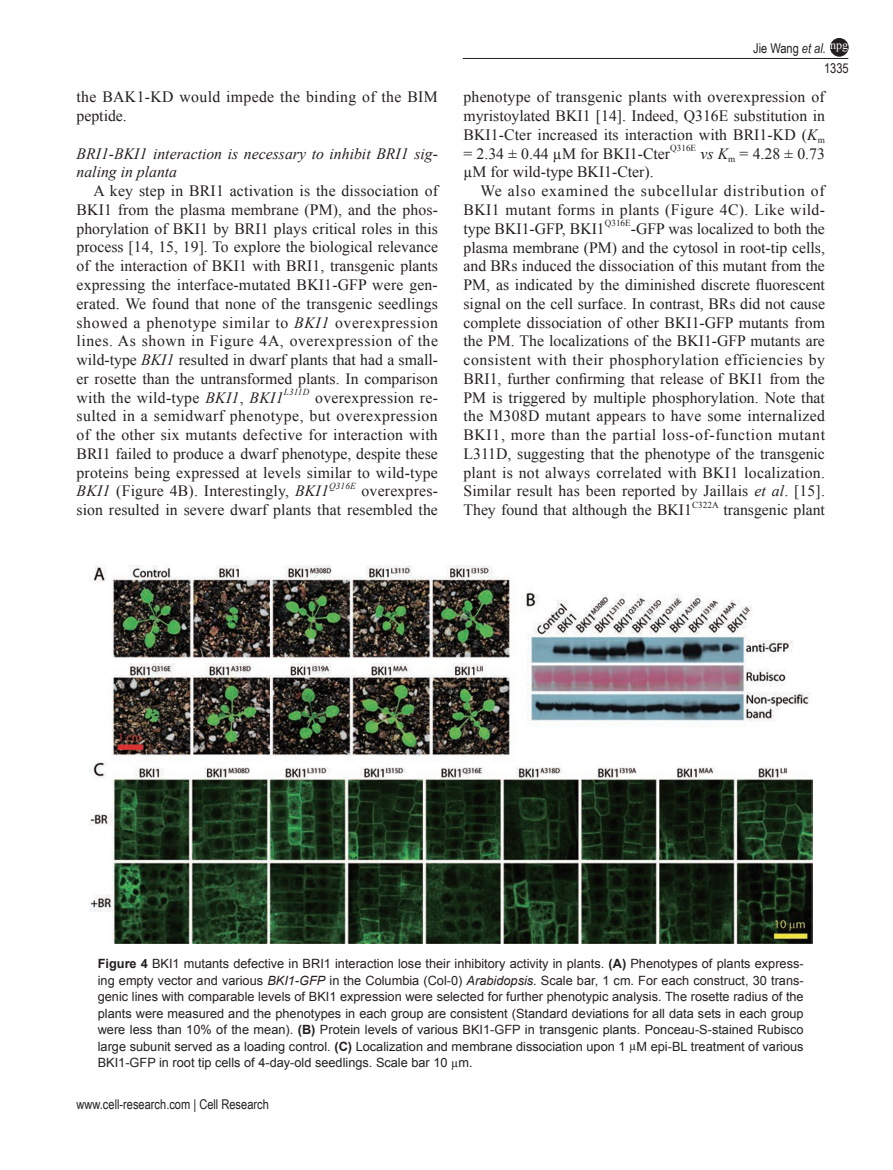
<style>
.page{position:relative;width:893px;height:1170px;background:#fff}
.page>*{position:absolute;margin:0;border:0;box-sizing:border-box;transform-origin:0 0}
.t1{font:15.75px/18.8px "Times New Roman PSMT2";letter-spacing:.005em;color:#231f20;text-align:justify}
.t2{font:15.75px "Times New Roman";color:#231f20}
.t3{font:italic 15.75px/18.8px "Times New Roman";color:#231f20}
.t4{font:15.75px "Times New Roman PSMT2";letter-spacing:.025em;color:#231f20}
.t5{font:15.75px "Times New Roman PSMT2";letter-spacing:.05em;color:#231f20}
.t6{font:13.5px/20px "Arial Narrow";color:#231f20}
.t7{font:12.75px/16.5px "Arial MT2";color:#231f20}
.t8{font:12.75px "Arial";color:#231f20}
.t9{font:12px "Times New Roman PSMT2";color:#fff}
.t10{font:9.15px "Times New Roman PSMT2";color:#231f20}
.t11{font:italic 9.15px "Times New Roman";letter-spacing:.015em;color:#231f20}
.s1{font-family:"Times New Roman";font-style:italic}
.s2{font-style:italic}
.s3{font-family:"Arial";font-weight:700}
.s4{font-family:"Arial"}
.s5{font-family:"Arial";font-style:italic}
.s6{font-family:"Times New Roman PSMT2"}
.s7{font-family:"Arial MT2"}
</style>
<div class="page">
<hr style="left:463px;top:58px;width:385px;height:1px;background:#231f20">
<div style="left:830px;top:38px;width:18px;height:18px;background:#231f20;border-radius:50%"></div>
<div style="left:830px;top:38px;width:18px;height:18px;border:1px solid #231f20;border-radius:50%"></div>
<img style="left:89px;top:566px;width:723px;height:377px">
<p class="t1" style="left:77px;top:87px;width:363px">the BAK1-KD would impede the binding of the BIM peptide.</p>
<p class="t3" style="left:77px;top:144px;width:363px">BRI1-BKI1 interaction is necessary to inhibit BRI1 sig&shy;naling in planta</p>
<p class="t1" style="left:77px;top:181px;width:363px;text-indent:17px">A key step in BRI1 activation is the dissociation of BKI1 from the plasma membrane (PM), and the phos&shy;phorylation of BKI1 by BRI1 plays critical roles in this process [14, 15, 19]. To explore the biological relevance of the interaction of BKI1 with BRI1, transgenic plants expressing the interface-mutated BKI1-GFP were gen&shy;erated. We found that none of the transgenic seedlings showed a phenotype similar to <span class="s1">BKI1</span> overexpression lines. As shown in Figure 4A, overexpression of the wild-type <span class="s1">BKI1</span> resulted in dwarf plants that had a small&shy;er rosette than the untransformed plants. In comparison with the wild-type <span class="s1">BKI1</span>, <span class="s1">BKI1</span></p>
<p class="t11" style="left:284px;top:386px;width:27px">L311D</p>
<p class="t1" style="left:77px;top:387px;width:363px;text-indent:239px">overexpression re&shy;sulted in a semidwarf phenotype, but overexpression of the other six mutants defective for interaction with BRI1 failed to produce a dwarf phenotype, despite these proteins being expressed at levels similar to wild-type <span class="s1">BKI1</span> (Figure 4B). Interestingly, <span class="s1">BKI1</span></p>
<p class="t11" style="left:329px;top:479px;width:28px">Q316E</p>
<p class="t1" style="left:77px;top:481px;width:363px;text-align:right">overexpres-<br>sion resulted in severe dwarf plants that resembled the</p>
<p class="t6" style="left:824px;top:38px;width:26px;text-indent:-71px">Jie Wang <span class="s2">et al.<br></span>1335</p>
<p class="t9" style="left:830px;top:37px;width:19px">npg</p>
<p class="t1" style="left:463px;top:87px;width:363px">phenotype of transgenic plants with overexpression of myristoylated BKI1 [14]. Indeed, Q316E substitution in BKI1-Cter increased its interaction with BRI1-KD (<span class="s1">K</span><sub>m </sub>= 2.34 ± 0.44 µM for BKI1-Cter</p>
<p class="t10" style="left:670px;top:142px;width:28px">Q316E</p>
<p class="t1" style="left:700px;top:144px;width:126px"><span class="s1">vs K</span><sub>m</sub> = 4.28 ± 0.73</p>
<p class="t1" style="left:463px;top:162px;width:192px">µM for wild-type BKI1-Cter).</p>
<p class="t5" style="left:480px;top:180px;width:346px">We also examined the subcellular distribution of</p>
<p class="t4" style="left:463px;top:199px;width:363px">BKI1 mutant forms in plants (Figure 4C). Like wild-</p>
<p class="t1" style="left:463px;top:219px;width:143px">type BKI1-GFP, BKI1</p>
<p class="t10" style="left:605px;top:217px;width:28px">Q316E</p>
<p class="t1" style="left:463px;top:219px;width:363px;text-indent:167px">-GFP was localized to both the plasma membrane (PM) and the cytosol in root-tip cells, and BRs induced the dissociation of this mutant from the</p>
<p class="t2" style="left:463px;top:274px;width:363px">PM, as indicated by the diminished discrete fluorescent</p>
<p class="t1" style="left:463px;top:294px;width:363px">signal on the cell surface. In contrast, BRs did not cause complete dissociation of other BKI1-GFP mutants from the PM. The localizations of the BKI1-GFP mutants are consistent with their phosphorylation efficiencies by</p>
<p class="t2" style="left:463px;top:368px;width:363px">BRI1, further confirming that release of BKI1 from the</p>
<p class="t1" style="left:463px;top:387px;width:363px">PM is triggered by multiple phosphorylation. Note that the M308D mutant appears to have some internalized BKI1, more than the partial loss-of-function mutant L311D, suggesting that the phenotype of the transgenic plant is not always correlated with BKI1 localization.<br>Similar result has been reported by Jaillais <span class="s1">et al</span>. [15].<br>They found that although the BKI1</p>
<p class="t10" style="left:692px;top:498px;width:28px">C322A</p>
<p class="t1" style="left:723px;top:500px;width:103px">transgenic plant</p>
<p class="t7" style="left:98px;top:955px;width:707px"><span class="s3">Figure 4</span> BKI1 mutants defective in BRI1 interaction lose their inhibitory activity in plants. <span class="s3">(A)</span> <span class="s4">Phenotypes of plants express&shy;</span>ing empty vector and various <span class="s5">BKI1-GFP</span> in the Columbia (Col-0) <span class="s5">Arabidopsis</span>. Scale bar, 1 cm. For each construct, 30 trans-</p>
<p class="t8" style="left:98px;top:988px;width:707px">genic lines with comparable levels of BKI1 expression were selected for further phenotypic analysis. The rosette radius of the</p>
<p class="t7" style="left:98px;top:1004px;width:707px;text-align:justify">plants were measured and the phenotypes in each group are consistent (Standard deviations for all data sets in each group were less than 10% of the mean). <span class="s3">(B)</span> Protein levels of various BKI1-GFP in transgenic plants. Ponceau-S-stained Rubisco large subunit served as a loading control. <span class="s3">(C)</span> Localization and membrane dissociation upon 1 <span class="s6">µ</span>M epi-BL treatment of various</p>
<p class="t8" style="left:98px;top:1054px;width:376px">BKI1-GFP in root tip cells of 4-day-old seedlings. Scale bar 10 <span class="s6">µ</span><span class="s7">m.</span></p>
<p class="t6" style="left:77px;top:1093px;width:194px">www.cell-research.com | Cell Research</p>
</div>
